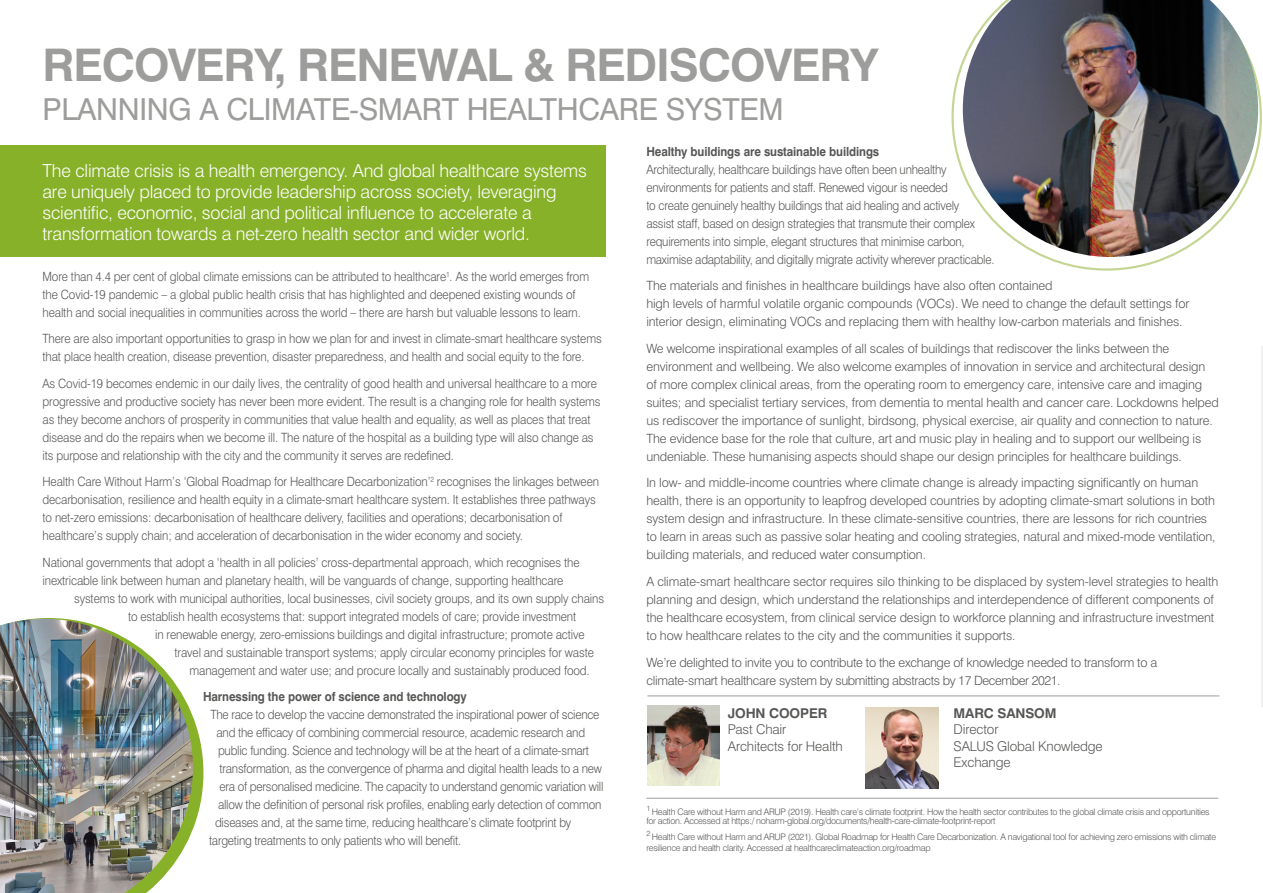
<style>
.page{position:relative;width:1263px;height:893px;background:#fff}
.page>*{position:absolute;margin:0;border:0;box-sizing:border-box;transform-origin:0 0}
.t1{font:700 45px "Swiss 721 BT";letter-spacing:-.025em;color:#9d9d9c}
.t2{font:30.3px "Swiss 721 BT";letter-spacing:-.01em;color:#9d9d9c}
.t3{font:300 18px/21px "Swiss 721 BT";letter-spacing:-.01em;color:#fff}
.t4{font:300 13.5px/16.2px "Swiss 721 BT";letter-spacing:-.01em;color:#575756}
.t5{font:700 13.5px "Swiss 721 BT";letter-spacing:-.01em;color:#575756}
.t6{font:300 12.75px/18px "Swiss 721 BT";letter-spacing:-.01em;color:#575756;scale:.92 1}
.t7{font:300 12.75px/18px "Swiss 721 BT";letter-spacing:-.01em;color:#575756}
.t8{font:700 12.6px "Swiss 721 BT";letter-spacing:-.01em;color:#575756;scale:.92 1}
.t9{font:300 9px/9px "Swiss 721 BT";letter-spacing:-.03em;color:#575756}
.t10{font:300 7.5px "Swiss 721 BT";color:#575756}
</style>
<div class="page">
<hr style="left:1262px;top:347px;width:1px;height:360px;background:#f0f0f0">
<div style="left:0;top:146px;width:605px;height:111px;background:#88b12a"></div>
<svg style="left:32px;top:618px;width:171px;height:211px"></svg>
<img style="left:0;top:619px;width:193px;height:274px">
<img style="left:865px;top:707px;width:73px;height:81px">
<hr style="left:647px;top:696px;width:572px;height:1px;background:#9d9d9c">
<hr style="left:646px;top:798px;width:572px;height:1px;background:#9d9d9c">
<svg style="left:951px;top:59px;width:311px;height:212px"></svg>
<img style="left:963px;top:0;width:295px;height:257px">
<img style="left:648px;top:705px;width:72px;height:81px">
<h1 class="t1" style="left:43px;top:38px;width:837px">RECOVERY, RENEWAL &amp; REDISCOVERY</h1>
<h2 class="t2" style="left:43px;top:91px;width:743px">PLANNING A CLIMATE-SMART HEALTHCARE SYSTEM</h2>
<p class="t3" style="left:43px;top:160px;width:546px">The climate crisis is a health emergency. And global healthcare systems are uniquely placed to provide leadership across society, leveraging scientific, economic, social and political influence to accelerate a transformation towards a net-zero health sector and wider world.</p>
<p class="t6" style="left:43px;top:267px;width:596px">More than 4.4 per cent of global climate emissions can be attributed to healthcare<sup>1</sup>. As the world emerges from the Covid-19 pandemic – a global public health crisis that has highlighted and deepened existing wounds of health and social inequalities in communities across the world – there are harsh but valuable lessons to learn.</p>
<p class="t6" style="left:43px;top:330px;width:609px">There are also important opportunities to grasp in how we plan for and invest in climate-smart healthcare systems that place health creation, disease prevention, disaster preparedness, and health and social equity to the fore.</p>
<p class="t6" style="left:43px;top:374px;width:608px">As Covid-19 becomes endemic in our daily lives, the centrality of good health and universal healthcare to a more progressive and productive society has never been more evident. The result is a changing role for health systems as they become anchors of prosperity in communities that value health and equality, as well as places that treat disease and do the repairs when we become ill. The nature of the hospital as a building type will also change as its purpose and relationship with the city and the community it serves are redefined.</p>
<p class="t6" style="left:43px;top:473px;width:606px">Health Care Without Harm’s ‘Global Roadmap for Healthcare Decarbonization’<sup>2</sup> recognises the linkages between decarbonisation, resilience and health equity in a climate-smart healthcare system. It establishes three pathways to net-zero emissions: decarbonisation of healthcare delivery, facilities and operations; decarbonisation of healthcare’s supply chain; and acceleration of decarbonisation in the wider economy and society.</p>
<p class="t6" style="left:43px;top:553px;width:585px">National governments that adopt a ‘health in all policies’ cross-departmental approach, which recognises the inextricable link between human and planetary health, will be vanguards of change, supporting healthcare</p>
<p class="t6" style="left:74px;top:589px;width:578px">systems to work with municipal authorities, local businesses, civil society groups, and its own supply chains</p>
<p class="t6" style="left:128px;top:607px;width:489px">to establish health ecosystems that: support integrated models of care; provide investment</p>
<p class="t6" style="left:155px;top:625px;width:469px">in renewable energy, zero-emissions buildings and digital infrastructure; promote active</p>
<p class="t6" style="left:175px;top:643px;width:457px">travel and sustainable transport systems; apply circular economy principles for waste</p>
<p class="t6" style="left:190px;top:661px;width:436px">management and water use; and procure locally and sustainably produced food.</p>
<p class="t8" style="left:203px;top:688px;width:288px">Harnessing the power of science and technology</p>
<p class="t6" style="left:211px;top:705px;width:424px">The race to develop the vaccine demonstrated the inspirational power of science</p>
<p class="t6" style="left:217px;top:723px;width:402px">and the efficacy of combining commercial resource, academic research and</p>
<p class="t6" style="left:218px;top:741px;width:405px">public funding. Science and technology will be at the heart of a climate-smart</p>
<p class="t6" style="left:220px;top:759px;width:417px">transformation, as the convergence of pharma and digital health leads to a new</p>
<p class="t6" style="left:220px;top:777px;width:419px">era of personalised medicine. The capacity to understand genomic variation will</p>
<p class="t6" style="left:218px;top:795px;width:418px">allow the definition of personal risk profiles, enabling early detection of common</p>
<p class="t6" style="left:215px;top:813px;width:389px">diseases and, at the same time, reducing healthcare’s climate footprint by</p>
<p class="t6" style="left:209px;top:831px;width:276px">targeting treatments to only patients who will benefit.</p>
<p class="t8" style="left:646px;top:144px;width:255px">Healthy buildings are sustainable buildings</p>
<p class="t6" style="left:646px;top:160px;width:380px">Architecturally, healthcare buildings have often been unhealthy environments for patients and staff. Renewed vigour is needed<br>to create genuinely healthy buildings that aid healing and actively<br>assist staff, based on design strategies that transmute their complex requirements into simple, elegant structures that minimise carbon, maximise adaptability, and digitally migrate activity wherever practicable.</p>
<p class="t7" style="left:646px;top:277px;width:544px">The materials and finishes in healthcare buildings have also often contained<br>high levels of harmful volatile organic compounds (VOCs). We need to change the default settings for interior design, eliminating VOCs and replacing them with healthy low-carbon materials and finishes.</p>
<p class="t7" style="left:646px;top:339px;width:574px">We welcome inspirational examples of all scales of buildings that rediscover the links between the environment and wellbeing. We also welcome examples of innovation in service and architectural design<br>of more complex clinical areas, from the operating room to emergency care, intensive care and imaging suites; and specialist tertiary services, from dementia to mental health and cancer care. Lockdowns helped us rediscover the importance of sunlight, birdsong, physical exercise, air quality and connection to nature.<br>The evidence base for the role that culture, art and music play in healing and to support our wellbeing is undeniable. These humanising aspects should shape our design principles for healthcare buildings.</p>
<p class="t7" style="left:646px;top:474px;width:571px">In low- and middle-income countries where climate change is already impacting significantly on human health, there is an opportunity to leapfrog developed countries by adopting climate-smart solutions in both system design and infrastructure. In these climate-sensitive countries, there are lessons for rich countries to learn in areas such as passive solar heating and cooling strategies, natural and mixed-mode ventilation, building materials, and reduced water consumption.</p>
<p class="t7" style="left:646px;top:572px;width:573px">A climate-smart healthcare sector requires silo thinking to be displaced by system-level strategies to health planning and design, which understand the relationships and interdependence of different components of the healthcare ecosystem, from clinical service design to workforce planning and infrastructure investment to how healthcare relates to the city and the communities it supports.</p>
<p class="t7" style="left:646px;top:653px;width:512px">We’re delighted to invite you to contribute to the exchange of knowledge needed to transform to a climate-smart healthcare system by submitting abstracts by 17 December 2021.</p>
<p class="t5" style="left:728px;top:705px;width:101px">JOHN COOPER</p>
<p class="t4" style="left:728px;top:721px;width:116px">Past Chair<br>Architects for Health</p>
<p class="t5" style="left:954px;top:705px;width:104px">MARC SANSOM</p>
<p class="t4" style="left:954px;top:721px;width:150px">Director<br>SALUS Global Knowledge<br>Exchange</p>
<p class="t10" style="left:646px;top:804px;width:5px">1</p>
<p class="t9" style="left:646px;top:807px;width:565px;text-indent:5px">Health Care without Harm and ARUP (2019). Health care’s climate footprint. How the health sector contributes to the global climate crisis and opportunities for action. Accessed at https:/ noharm-global.org/documents/health-care-climate-footprint-report</p>
<p class="t10" style="left:646px;top:829px;width:5px">2</p>
<p class="t9" style="left:646px;top:832px;width:571px;line-height:10.5px;text-indent:5px">Health Care without Harm and ARUP (2021). Global Roadmap for Health Care Decarbonization. A navigational tool for achieving zero emissions with climate resilience and health clarity. Accessed at healthcareclimateaction.org/roadmap</p>
</div>
